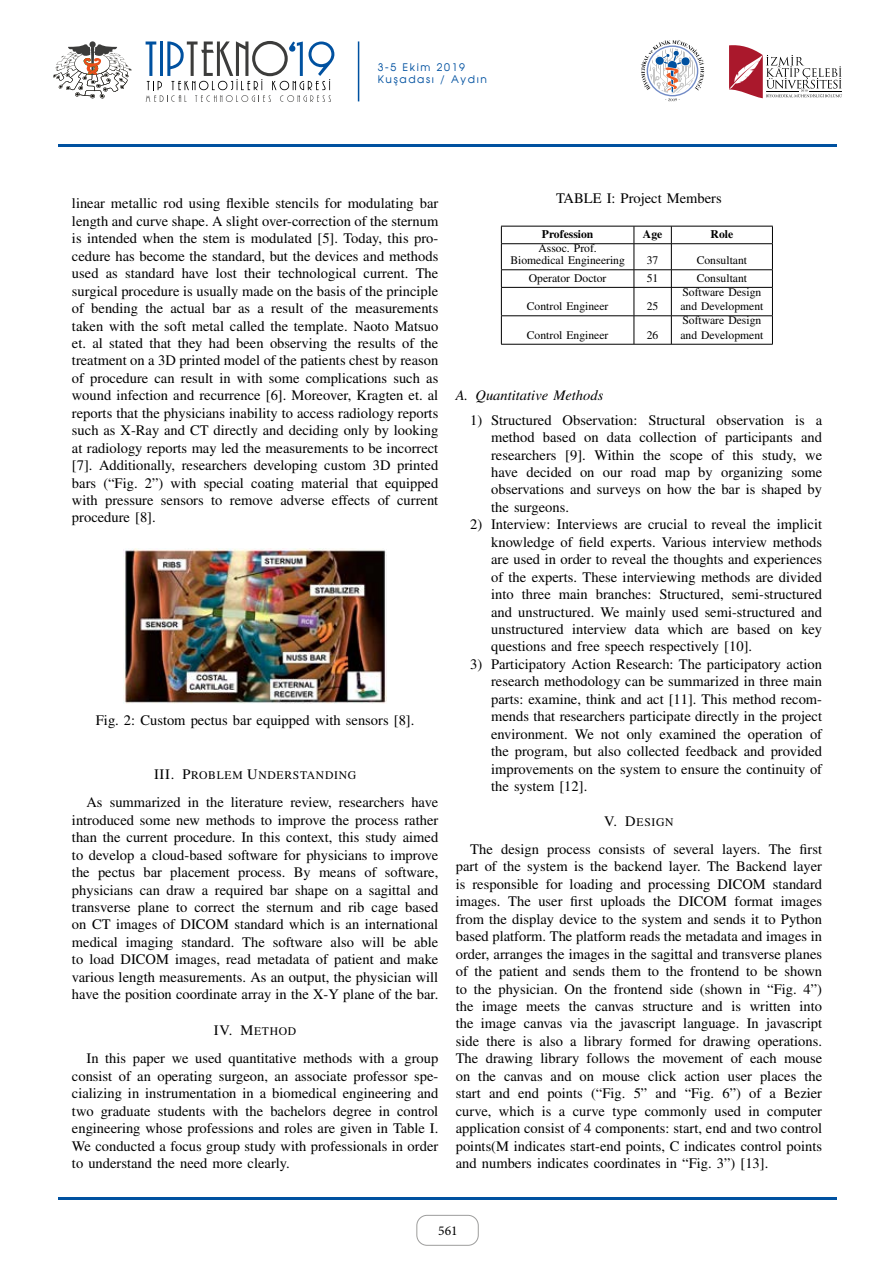
<style>
.page{position:relative;width:893px;height:1263px;background:#fff}
.page>*{position:absolute;margin:0;border:0;box-sizing:border-box;transform-origin:0 0}
.t1{font:14.55px/17.4px "Nimbus Rom No 9 L";color:#000;text-align:justify}
.t2{font:italic 14.55px "Nimbus Rom No 9 L";color:#000}
.t3{font:13.5px "Minion Pro";color:#000}
.t4{font:11.7px/14.9px "Nimbus Rom No 9 L";color:#000}
.t5{font:11.7px "Nimbus Rom No 9 L";letter-spacing:.06em;color:#000}
.t6{font:500 11.7px "Nimbus Rom No 9 L";color:#000}
.t7{font:10.5px/12.6px "Avalon Plain";letter-spacing:.155em;color:#0051a0}
.s1{font-size:14.55px}
</style>
<div class="page">
<svg style="left:89px;top:41px;width:7px;height:6px"></svg>
<svg style="left:53px;top:44px;width:78px;height:55px"></svg>
<svg style="left:641px;top:40px;width:63px;height:61px"></svg>
<svg style="left:729px;top:45px;width:113px;height:53px"></svg>
<svg style="left:146px;top:41px;width:188px;height:61px"></svg>
<hr style="left:358px;top:41px;width:1px;height:60px;background:#0051a0">
<div style="left:417px;top:1215px;width:61px;height:30px;border:1px solid #9d9d9c;border-radius:10px"></div>
<hr style="left:58px;top:1197px;width:779px;height:2px;background:#0051a0">
<hr style="left:58px;top:145px;width:779px;height:2px;background:#0051a0">
<img style="left:124px;top:548px;width:262px;height:156px">
<hr style="left:501px;top:226px;width:272px;height:1px;background:#000">
<hr style="left:501px;top:243px;width:272px;height:1px;background:#000">
<hr style="left:501px;top:269px;width:272px;height:1px;background:#000">
<hr style="left:501px;top:287px;width:272px;height:1px;background:#000">
<hr style="left:501px;top:315px;width:272px;height:1px;background:#000">
<svg style="left:501px;top:226px;width:1px;height:118px"></svg>
<svg style="left:634px;top:226px;width:1px;height:118px"></svg>
<svg style="left:671px;top:226px;width:1px;height:118px"></svg>
<svg style="left:772px;top:226px;width:1px;height:118px"></svg>
<hr style="left:501px;top:344px;width:272px;height:1px;background:#000">
<p class="t7" style="left:378px;top:60px;width:111px">3-5 Ekim 2019<br>Kuşadası / Aydın</p>
<p class="t1" style="left:72px;top:195px;width:368px">linear metallic rod using flexible stencils for modulating bar length and curve shape. A slight over-correction of the sternum is intended when the stem is modulated [5]. Today, this pro&shy;cedure has become the standard, but the devices and methods used as standard have lost their technological current. The surgical procedure is usually made on the basis of the principle of bending the actual bar as a result of the measurements taken with the soft metal called the template. Naoto Matsuo et. al stated that they had been observing the results of the treatment on a 3D printed model of the patients chest by reason of procedure can result in with some complications such as wound infection and recurrence [6]. Moreover, Kragten et. al reports that the physicians inability to access radiology reports such as X-Ray and CT directly and deciding only by looking at radiology reports may led the measurements to be incorrect [7]. Additionally, researchers developing custom 3D printed bars (“Fig. 2”) with special coating material that equipped with pressure sensors to remove adverse effects of current procedure [8].</p>
<p class="t1" style="left:96px;top:711px;width:320px">Fig. 2: Custom pectus bar equipped with sensors [8].</p>
<p class="t5" style="left:154px;top:768px;width:204px"><span class="s1">III. P</span>ROBLEM <span class="s1">U</span>NDERSTANDING</p>
<p class="t1" style="left:72px;top:794px;width:368px;text-indent:15px">As summarized in the literature review, researchers have introduced some new methods to improve the process rather than the current procedure. In this context, this study aimed to develop a cloud-based software for physicians to improve the pectus bar placement process. By means of software, physicians can draw a required bar shape on a sagittal and transverse plane to correct the sternum and rib cage based on CT images of DICOM standard which is an international medical imaging standard. The software also will be able to load DICOM images, read metadata of patient and make various length measurements. As an output, the physician will have the position coordinate array in the X-Y plane of the bar.</p>
<p class="t4" style="left:214px;top:1024px;width:84px"><span class="s1">IV. M</span>ETHOD</p>
<p class="t1" style="left:72px;top:1050px;width:368px;text-indent:15px">In this paper we used quantitative methods with a group consist of an operating surgeon, an associate professor spe&shy;cializing in instrumentation in a biomedical engineering and two graduate students with the bachelors degree in control engineering whose professions and roles are given in Table I.<br>We conducted a focus group study with professionals in order to understand the need more clearly.</p>
<p class="t1" style="left:556px;top:190px;width:167px">TABLE I: Project Members</p>
<p class="t6" style="left:542px;top:227px;width:53px">Profession</p>
<p class="t6" style="left:643px;top:227px;width:21px">Age</p>
<p class="t6" style="left:711px;top:227px;width:24px">Role</p>
<p class="t4" style="left:510px;top:242px;width:116px;line-height:12.5px;text-align:center">Assoc. Prof.<br>Biomedical Engineering</p>
<p class="t4" style="left:647px;top:253px;width:13px">37</p>
<p class="t4" style="left:697px;top:253px;width:52px">Consultant</p>
<p class="t4" style="left:529px;top:271px;width:79px">Operator Doctor</p>
<p class="t4" style="left:647px;top:271px;width:13px">51</p>
<p class="t4" style="left:697px;top:271px;width:52px">Consultant</p>
<p class="t4" style="left:527px;top:299px;width:83px">Control Engineer</p>
<p class="t4" style="left:647px;top:299px;width:13px">25</p>
<p class="t4" style="left:680px;top:284px;width:85px">Software Design and Development</p>
<p class="t4" style="left:527px;top:328px;width:83px">Control Engineer</p>
<p class="t4" style="left:647px;top:328px;width:13px">26</p>
<p class="t4" style="left:680px;top:313px;width:85px">Software Design and Development</p>
<p class="t2" style="left:456px;top:387px;width:149px">A. Quantitative Methods</p>
<p class="t1" style="left:491px;top:411px;width:332px;text-indent:-21px">1) Structured Observation: Structural observation is a method based on data collection of participants and researchers [9]. Within the scope of this study, we have decided on our road map by organizing some observations and surveys on how the bar is shaped by the surgeons.</p>
<p class="t1" style="left:491px;top:516px;width:332px;text-indent:-21px">2) Interview: Interviews are crucial to reveal the implicit knowledge of field experts. Various interview methods are used in order to reveal the thoughts and experiences of the experts. These interviewing methods are divided into three main branches: Structured, semi-structured and unstructured. We mainly used semi-structured and unstructured interview data which are based on key questions and free speech respectively [10].</p>
<p class="t1" style="left:491px;top:655px;width:332px;text-indent:-21px">3) Participatory Action Research: The participatory action research methodology can be summarized in three main parts: examine, think and act [11]. This method recom&shy;mends that researchers participate directly in the project environment. We not only examined the operation of the program, but also collected feedback and provided improvements on the system to ensure the continuity of the system [12].</p>
<p class="t4" style="left:604px;top:815px;width:71px"><span class="s1">V. D</span>ESIGN</p>
<p class="t1" style="left:456px;top:840px;width:368px;text-indent:15px">The design process consists of several layers. The first part of the system is the backend layer. The Backend layer is responsible for loading and processing DICOM standard images. The user first uploads the DICOM format images from the display device to the system and sends it to Python based platform. The platform reads the metadata and images in order, arranges the images in the sagittal and transverse planes of the patient and sends them to the frontend to be shown to the physician. On the frontend side (shown in “Fig. 4”) the image meets the canvas structure and is written into the image canvas via the javascript language. In javascript side there is also a library formed for drawing operations.<br>The drawing library follows the movement of each mouse on the canvas and on mouse click action user places the start and end points (“Fig. 5” and “Fig. 6”) of a Bezier curve, which is a curve type commonly used in computer application consist of 4 components: start, end and two control points(M indicates start-end points, C indicates control points and numbers indicates coordinates in “Fig. 3”) [13].</p>
<p class="t3" style="left:438px;top:1222px;width:21px">561</p>
</div>
